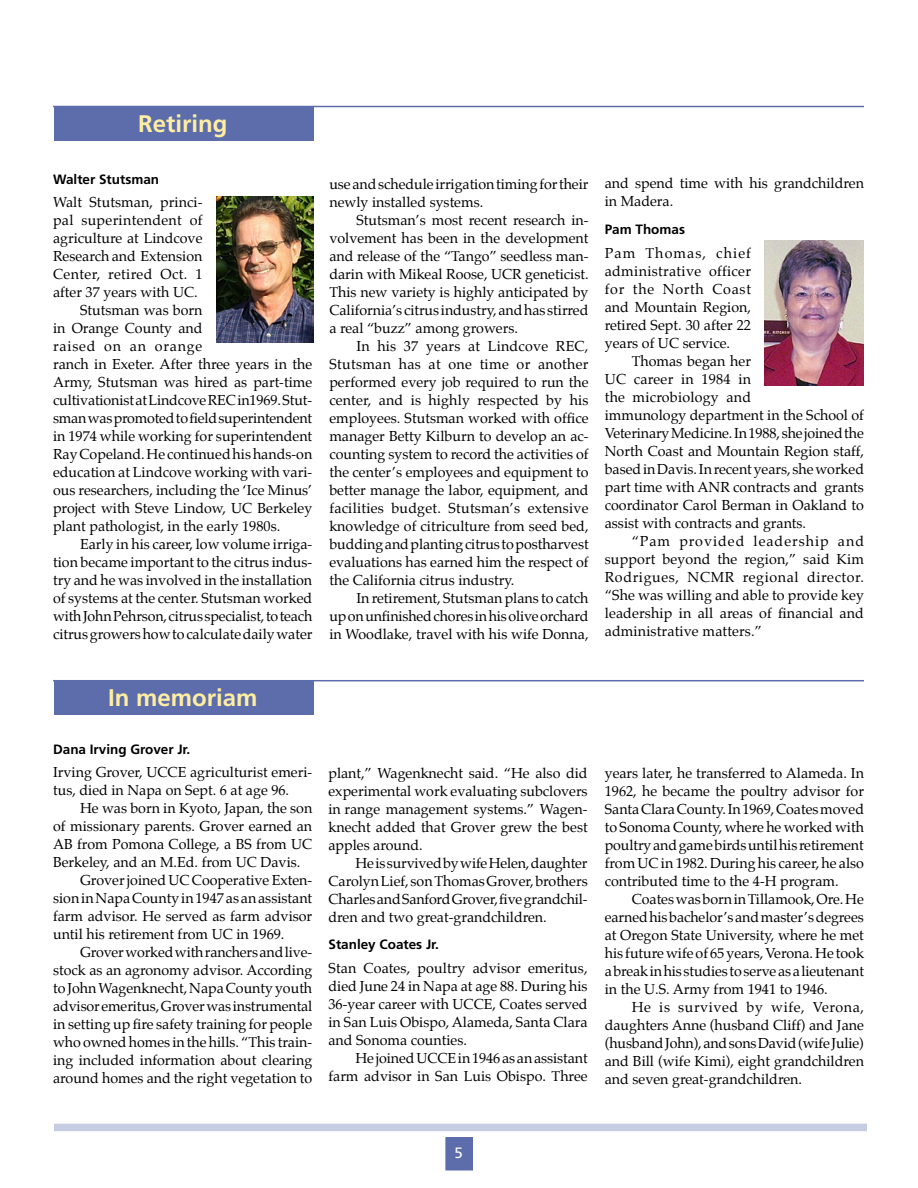
<style>
.page{position:relative;width:918px;height:1188px;background:#fff}
.page>*{position:absolute;margin:0;border:0;box-sizing:border-box;transform-origin:0 0}
.Hed16{font:700 24px "Frutiger";color:#ffeea2}
.t1{font:15px "Frutiger";color:#fff}
.BodyTXT2{font:14.25px/18px "Palatino";color:#000;text-align:justify}
.BodyTXT1{font:14.25px/18px "Palatino";color:#000;text-align:justify}
.subhed{font:700 13.5px "Frutiger";color:#000}
</style>
<div class="page">
<div style="left:446px;top:1138px;width:26px;height:32px;background:#5d6dab"></div>
<div style="left:446px;top:1137px;width:27px;height:33px;border:1px solid #5d6dab"></div>
<div style="left:54px;top:1124px;width:813px;height:7px;background:#c6cce2"></div>
<div style="left:55px;top:106px;width:259px;height:35px;background:#5d6dab"></div>
<hr style="left:53px;top:106px;width:811px;height:1px;background:#5d6dab">
<div style="left:55px;top:681px;width:259px;height:34px;background:#5d6dab"></div>
<hr style="left:53px;top:680px;width:811px;height:1px;background:#5d6dab">
<img style="left:216px;top:196px;width:97px;height:146px">
<img style="left:765px;top:241px;width:99px;height:145px">
<p class="Hed16" style="left:138px;top:109px;width:91px">Retiring</p>
<p class="subhed" style="left:53px;top:171px;width:108px">Walter Stutsman</p>
<p class="BodyTXT1" style="left:53px;top:193px;width:151px">Walt Stutsman, princi&shy;pal superintendent of agriculture at Lindcove Research and Extension Center, retired Oct. 1 after 37 years with UC.</p>
<p class="BodyTXT2" style="left:53px;top:301px;width:261px;text-align:left;text-indent:27px">Stutsman was born<br>in Orange County and<br>raised on an orange<br>ranch in Exeter. After three years in the Army, Stutsman was hired as part-time cultivationist at Lindcove REC in1969. Stut&shy;sman was promoted to field superintendent in 1974 while working for superintendent Ray Copeland. He continued his hands-on education at Lindcove working with vari&shy;ous researchers, including the ‘Ice Minus’ project with Steve Lindow, UC Berkeley plant pathologist, in the early 1980s.</p>
<p class="BodyTXT2" style="left:53px;top:535px;width:261px;text-indent:27px">Early in his career, low volume irriga&shy;tion became important to the citrus indus&shy;try and he was involved in the installation of systems at the center. Stutsman worked with John Pehrson, citrus specialist, to teach citrus growers how to calculate daily water</p>
<p class="BodyTXT2" style="left:329px;top:175px;width:261px">use and schedule irrigation timing for their newly installed systems.</p>
<p class="BodyTXT2" style="left:329px;top:211px;width:261px;text-indent:27px">Stutsman’s most recent research in&shy;volvement has been in the development and release of the “Tango” seedless man&shy;darin with Mikeal Roose, UCR geneticist.<br>This new variety is highly anticipated by California’s citrus industry, and has stirred a real “buzz” among growers.</p>
<p class="BodyTXT2" style="left:329px;top:337px;width:261px;text-indent:27px">In his 37 years at Lindcove REC, Stutsman has at one time or another performed every job required to run the center, and is highly respected by his employees. Stutsman worked with office manager Betty Kilburn to develop an ac&shy;counting system to record the activities of the center’s employees and equipment to better manage the labor, equipment, and facilities budget. Stutsman’s extensive knowledge of citriculture from seed bed, budding and planting citrus to postharvest evaluations has earned him the respect of the California citrus industry.</p>
<p class="BodyTXT2" style="left:329px;top:589px;width:261px;text-indent:27px">In retirement, Stutsman plans to catch up on unfinished chores in his olive orchard in Woodlake, travel with his wife Donna,</p>
<p class="BodyTXT2" style="left:605px;top:175px;width:261px">and spend time with his grandchildren in Madera.</p>
<p class="subhed" style="left:605px;top:222px;width:82px">Pam Thomas</p>
<p class="BodyTXT1" style="left:605px;top:244px;width:148px">Pam Thomas, chief administrative officer for the North Coast and Mountain Region, retired Sept. 30 after 22 years of UC service.</p>
<p class="BodyTXT2" style="left:605px;top:352px;width:261px;text-align:left;text-indent:27px">Thomas began her<br>UC career in 1984 in<br>the microbiology and<br>immunology department in the School of Veterinary Medicine. In 1988, she joined the North Coast and Mountain Region staff, based in Davis. In recent years, she worked part time with ANR contracts and grants coordinator Carol Berman in Oakland to assist with contracts and grants.</p>
<p class="BodyTXT2" style="left:605px;top:532px;width:261px;text-indent:27px">“Pam provided leadership and support beyond the region,” said Kim Rodrigues, NCMR regional director. “She was willing and able to provide key leadership in all areas of financial and administrative matters.”</p>
<p class="Hed16" style="left:108px;top:683px;width:151px">In memoriam</p>
<p class="subhed" style="left:53px;top:741px;width:139px">Dana Irving Grover Jr.</p>
<p class="BodyTXT1" style="left:53px;top:763px;width:261px">Irving Grover, UCCE agriculturist emeri&shy;tus, died in Napa on Sept. 6 at age 96.</p>
<p class="BodyTXT2" style="left:53px;top:799px;width:261px;text-indent:27px">He was born in Kyoto, Japan, the son of missionary parents. Grover earned an AB from Pomona College, a BS from UC Berkeley, and an M.Ed. from UC Davis.</p>
<p class="BodyTXT2" style="left:53px;top:871px;width:261px;text-indent:27px">Grover joined UC Cooperative Exten&shy;sion in Napa County in 1947 as an assistant farm advisor. He served as farm advisor until his retirement from UC in 1969.</p>
<p class="BodyTXT2" style="left:53px;top:943px;width:261px;text-indent:27px">Grover worked with ranchers and live&shy;stock as an agronomy advisor. According to John Wagenknecht, Napa County youth advisor emeritus, Grover was instrumental in setting up fire safety training for people who owned homes in the hills. “This train&shy;ing included information about clearing around homes and the right vegetation to</p>
<p class="BodyTXT2" style="left:328px;top:764px;width:261px">plant,” Wagenknecht said. “He also did experimental work evaluating subclovers in range management systems.” Wagen&shy;knecht added that Grover grew the best apples around.</p>
<p class="BodyTXT2" style="left:328px;top:854px;width:261px;text-indent:27px">He is survived by wife Helen, daughter Carolyn Lief, son Thomas Grover, brothers Charles and Sanford Grover, five grandchil&shy;dren and two great-grandchildren.</p>
<p class="subhed" style="left:328px;top:937px;width:112px">Stanley Coates Jr.</p>
<p class="BodyTXT1" style="left:328px;top:959px;width:261px">Stan Coates, poultry advisor emeritus, died June 24 in Napa at age 88. During his 36-year career with UCCE, Coates served in San Luis Obispo, Alameda, Santa Clara and Sonoma counties.</p>
<p class="BodyTXT2" style="left:328px;top:1049px;width:261px;text-align:right">He joined UCCE in 1946 as an assistant farm advisor in San Luis Obispo. Three</p>
<p class="BodyTXT2" style="left:605px;top:764px;width:261px">years later, he transferred to Alameda. In 1962, he became the poultry advisor for Santa Clara County. In 1969, Coates moved to Sonoma County, where he worked with poultry and game birds until his retirement from UC in 1982. During his career, he also contributed time to the 4-H program.</p>
<p class="BodyTXT2" style="left:605px;top:890px;width:261px;text-indent:27px">Coates was born in Tillamook, Ore. He earned his bachelor’s and master’s degrees at Oregon State University, where he met his future wife of 65 years, Verona. He took a break in his studies to serve as a lieutenant in the U.S. Army from 1941 to 1946.</p>
<p class="BodyTXT2" style="left:605px;top:998px;width:261px;text-indent:27px">He is survived by wife, Verona, daughters Anne (husband Cliff) and Jane (husband John), and sons David (wife Julie) and Bill (wife Kimi), eight grandchildren and seven great-grandchildren.</p>
<p class="t1" style="left:454px;top:1144px;width:10px">5</p>
</div>
